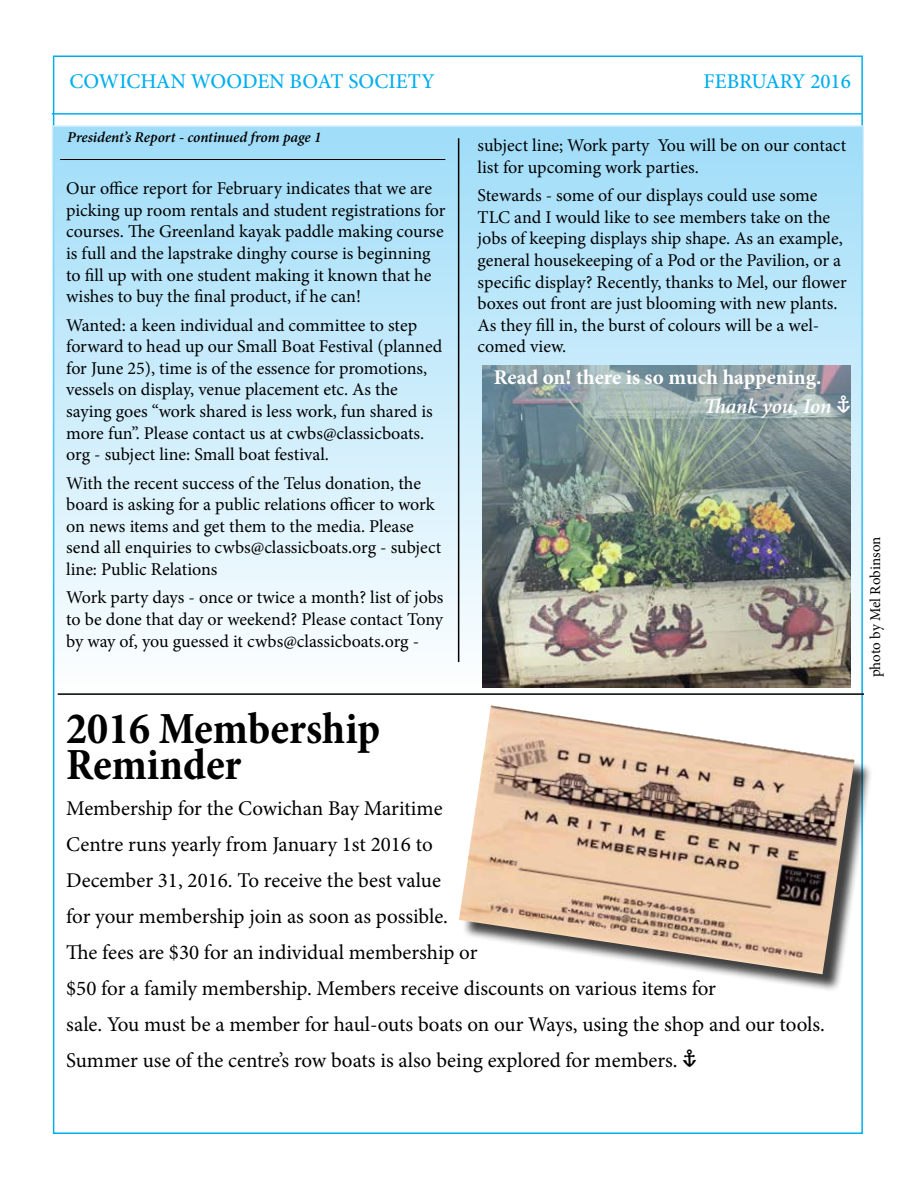
<style>
.page{position:relative;width:918px;height:1188px;background:#fff}
.page>*{position:absolute;margin:0;border:0;box-sizing:border-box;transform-origin:0 0}
.t1{font:700 condensed 45px/36px "Minion Pro";color:#000}
.t2{font:21px/36px "Minion Pro";letter-spacing:-.005em;color:#000}
.t3{font:500 21px "Minion Pro";color:#00aeef}
.t4{font:700 21px "Minion Pro";color:#fff}
.t5{font:italic 600 21px "Minion Pro";letter-spacing:-.01em;color:#fff}
.t6{font:18px/21.6px "Minion Pro";letter-spacing:-.005em;color:#000}
.t7{font:italic 600 15px "Minion Pro";color:#000}
.t8{font:15px "Minion Pro";letter-spacing:-.005em;color:#000}
</style>
<div class="page">
<img style="left:52px;top:125px;width:812px;height:570px">
<div style="left:462px;top:709px;width:411px;height:283px;background:#000;opacity:.75"></div>
<img style="left:459px;top:705px;width:396px;height:269px">
<hr style="left:52px;top:113px;width:810px;height:2px;background:#00aeef">
<hr style="left:58px;top:693px;width:806px;height:2px;background:#000">
<hr style="left:458px;top:138px;width:1px;height:524px;background:#000">
<hr style="left:60px;top:159px;width:385px;height:1px;background:#000">
<svg style="left:837px;top:395px;width:13px;height:18px"></svg>
<p class="t3" style="left:69px;top:67px;width:367px">COWICHAN WOODEN BOAT SOCIETY</p>
<p class="t3" style="left:704px;top:67px;width:149px">FEBRUARY 2016</p>
<p class="t7" style="left:67px;top:127px;width:256px">President’s Report - continued from page 1</p>
<p class="t6" style="left:66px;top:178px;width:381px">Our office report for February indicates that we are picking up room rentals and student registrations for courses. The Greenland kayak paddle making course is full and the lapstrake dinghy course is beginning to fill up with one student making it known that he wishes to buy the final product, if he can!</p>
<p class="t6" style="left:66px;top:314px;width:378px">Wanted: a keen individual and committee to step forward to head up our Small Boat Festival (planned for June 25), time is of the essence for promotions, vessels on display, venue placement etc. As the saying goes “work shared is less work, fun shared is more fun”. Please contact us at cwbs@classicboats. org - subject line: Small boat festival.</p>
<p class="t6" style="left:66px;top:472px;width:377px">With the recent success of the Telus donation, the board is asking for a public relations officer to work on news items and get them to the media. Please send all enquiries to cwbs@classicboats.org - subject line: Public Relations</p>
<p class="t6" style="left:66px;top:587px;width:379px;text-align:justify">Work party days - once or twice a month? list of jobs to be done that day or weekend? Please contact Tony by way of, you guessed it cwbs@classicboats.org -</p>
<p class="t6" style="left:478px;top:135px;width:370px">subject line; Work party You will be on our contact list for upcoming work parties.</p>
<p class="t6" style="left:478px;top:185px;width:371px">Stewards - some of our displays could use some TLC and I would like to see members take on the jobs of keeping displays ship shape. As an example, general housekeeping of a Pod or the Pavilion, or a specific display? Recently, thanks to Mel, our flower boxes out front are just blooming with new plants.<br>As they fill in, the burst of colours will be a wel&shy;comed view.</p>
<p class="t4" style="left:494px;top:363px;width:329px">Read on! there is so much happening.</p>
<p class="t5" style="left:704px;top:391px;width:129px">Thank you, Ion</p>
<h1 class="t1" style="left:66px;top:711px;width:316px">2016 Membership<br>Reminder</h1>
<p class="t2" style="left:66px;top:791px;width:760px">Membership for the Cowichan Bay Maritime<br>Centre runs yearly from January 1st 2016 to<br>December 31, 2016. To receive the best value<br>for your membership join as soon as possible.<br>The fees are $30 for an individual membership or<br>$50 for a family membership. Members receive discounts on various items for<br>sale. You must be a member for haul-outs boats on our Ways, using the shop and our tools.<br>Summer use of the centre’s row boats is also being explored for members.</p>
<p class="t8" style="left:865px;top:677px;width:142px;rotate:-90deg">photo by Mel Robinson</p>
</div>
